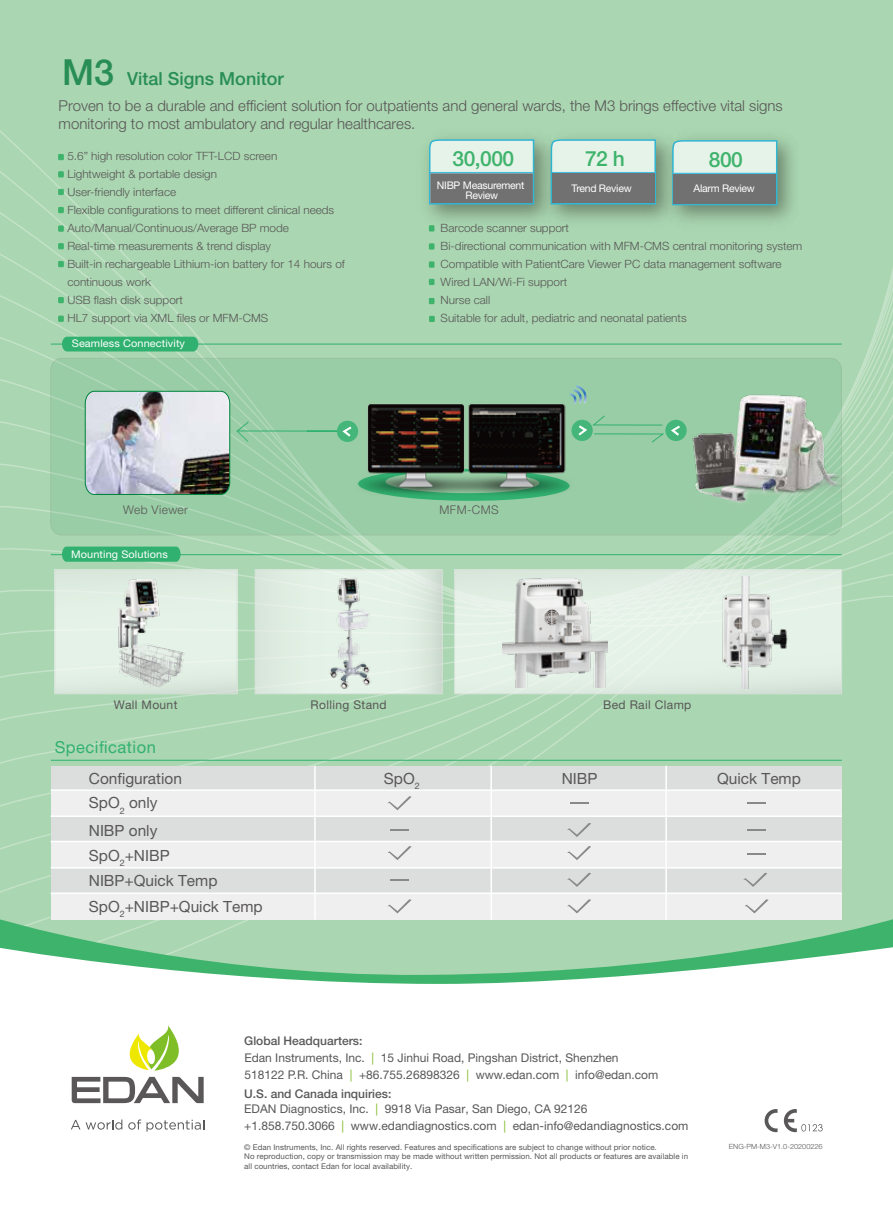
<style>
.page{position:relative;width:893px;height:1212px;background:#fff}
.page>*{position:absolute;margin:0;border:0;box-sizing:border-box;transform-origin:0 0}
.t1{font:500 21px "Helvetica Neue LT Pro";letter-spacing:-.025em;color:#3eb36c}
.t2{font:500 18px "Helvetica Neue LT Pro";color:#288e54}
.t3{font:16.5px "Helvetica Neue LT Pro";letter-spacing:.03em;color:#31b170}
.t4{font:15.45px/25px "Helvetica Neue LT Pro";color:#595757}
.t5{font:300 15px/18px "Helvetica Neue LT Pro";color:#595757}
.t6{font:12px/15.1px "Helvetica Neue LT Pro";color:#595757}
.t7{font:12px "Helvetica Neue LT Pro";letter-spacing:.03em;color:#595757}
.t8{font:500 12px "Helvetica Neue LT Pro";color:#595757}
.t9{font:300 12px "Helvetica Neue LT Pro";letter-spacing:.03em;color:#595757}
.t10{font:300 11.4px/18px "Helvetica Neue LT Pro";color:#595757}
.t11{font:10.5px "Helvetica Neue LT Pro";letter-spacing:-.025em;color:#fff}
.t12{font:10.5px "Helvetica Neue LT Pro";letter-spacing:.01em;color:#fff;scale:1.04 1}
.t13{font:7.8px/9.4px "Helvetica Neue LT Pro";letter-spacing:.005em;color:#595757}
.t14{font:300 7.2px "Helvetica Neue LT Pro";color:#595757}
.s1{font-size:36px}
.s2{color:#80bb27}
.s3{font-weight:500}
</style>
<div class="page">
<div style="left:0;top:0;width:893px;height:51px;background:#aad6b1"></div>
<div style="left:0;top:51px;width:893px;height:864px;background:#aad6b1"></div>
<svg style="left:765px;top:1109px;width:12px;height:23px"></svg>
<svg style="left:784px;top:1109px;width:39px;height:23px"></svg>
<svg style="left:429px;top:244px;width:5px;height:5px"></svg>
<svg style="left:429px;top:262px;width:5px;height:5px"></svg>
<svg style="left:429px;top:279px;width:5px;height:6px"></svg>
<svg style="left:429px;top:298px;width:5px;height:6px"></svg>
<svg style="left:429px;top:316px;width:5px;height:6px"></svg>
<svg style="left:59px;top:261px;width:4px;height:6px"></svg>
<svg style="left:59px;top:154px;width:4px;height:6px"></svg>
<svg style="left:59px;top:172px;width:4px;height:5px"></svg>
<svg style="left:59px;top:189px;width:4px;height:6px"></svg>
<svg style="left:59px;top:207px;width:4px;height:6px"></svg>
<svg style="left:59px;top:226px;width:4px;height:5px"></svg>
<svg style="left:59px;top:244px;width:4px;height:5px"></svg>
<svg style="left:59px;top:297px;width:4px;height:6px"></svg>
<svg style="left:59px;top:316px;width:4px;height:5px"></svg>
<hr style="left:51px;top:760px;width:791px;height:1px;background:#31b170">
<div style="left:51px;top:766px;width:790px;height:153px;background:#efefef"></div>
<div style="left:51px;top:766px;width:790px;height:25px;background:#dcdddd"></div>
<hr style="left:51px;top:789px;width:790px;height:2px;background:#fff">
<hr style="left:51px;top:815px;width:790px;height:2px;background:#fff">
<svg style="left:388px;top:796px;width:24px;height:14px"></svg>
<svg style="left:388px;top:846px;width:24px;height:14px"></svg>
<svg style="left:570px;top:802px;width:18px;height:2px"></svg>
<svg style="left:747px;top:802px;width:19px;height:2px"></svg>
<div style="left:51px;top:817px;width:790px;height:24px;background:#dcdddd"></div>
<div style="left:51px;top:868px;width:790px;height:25px;background:#dcdddd"></div>
<svg style="left:567px;top:873px;width:24px;height:14px"></svg>
<svg style="left:743px;top:873px;width:24px;height:14px"></svg>
<svg style="left:567px;top:899px;width:24px;height:14px"></svg>
<svg style="left:388px;top:899px;width:24px;height:14px"></svg>
<svg style="left:745px;top:899px;width:24px;height:14px"></svg>
<hr style="left:51px;top:841px;width:790px;height:1px;background:#fff">
<hr style="left:51px;top:892px;width:790px;height:2px;background:#fff">
<hr style="left:51px;top:867px;width:790px;height:1px;background:#fff">
<hr style="left:314px;top:766px;width:2px;height:153px;background:#fff">
<hr style="left:490px;top:766px;width:2px;height:153px;background:#fff">
<hr style="left:665px;top:766px;width:2px;height:154px;background:#fff">
<svg style="left:747px;top:829px;width:19px;height:2px"></svg>
<svg style="left:747px;top:853px;width:19px;height:2px"></svg>
<svg style="left:390px;top:879px;width:19px;height:2px"></svg>
<svg style="left:567px;top:823px;width:24px;height:14px"></svg>
<svg style="left:567px;top:846px;width:24px;height:14px"></svg>
<svg style="left:390px;top:829px;width:19px;height:2px"></svg>
<hr style="left:51px;top:554px;width:791px;height:1px;background:#31b170">
<div style="left:55px;top:570px;width:182px;height:124px;background:#e3f1e6"></div>
<div style="left:54px;top:569px;width:183px;height:125px;border:1px solid #e6e6e6"></div>
<div style="left:455px;top:570px;width:387px;height:124px;background:#e5f1e7"></div>
<div style="left:454px;top:569px;width:388px;height:125px;border:1px solid #e6e6e6"></div>
<div style="left:255px;top:570px;width:187px;height:124px;background:#dfede2"></div>
<div style="left:255px;top:569px;width:187px;height:125px;border:1px solid #e6e6e6"></div>
<img style="left:118px;top:579px;width:89px;height:108px">
<img style="left:307px;top:572px;width:84px;height:117px">
<img style="left:503px;top:560px;width:104px;height:127px">
<img style="left:714px;top:577px;width:76px;height:111px">
<svg style="left:62px;top:546px;width:119px;height:16px"></svg>
<hr style="left:51px;top:344px;width:791px;height:1px;background:#31b170">
<div style="left:62px;top:337px;width:136px;height:14px;background:#31b170"></div>
<img style="left:413px;top:123px;width:122px;height:111px">
<svg style="left:428px;top:139px;width:107px;height:66px"></svg>
<img style="left:535px;top:123px;width:150px;height:111px">
<svg style="left:550px;top:139px;width:106px;height:66px"></svg>
<hr style="left:552px;top:172px;width:102px;height:1px;background:#00a9e2">
<div style="left:552px;top:173px;width:102px;height:30px;background:#727171"></div>
<img style="left:656px;top:124px;width:150px;height:110px">
<svg style="left:671px;top:139px;width:107px;height:67px"></svg>
<hr style="left:674px;top:173px;width:102px;height:1px;background:#00a9e2">
<div style="left:674px;top:174px;width:102px;height:30px;background:#727171"></div>
<div style="left:50px;top:358px;width:792px;height:177px;background:#99cda5"></div>
<img style="left:689px;top:389px;width:170px;height:123px">
<svg style="left:85px;top:385px;width:602px;height:116px"></svg>
<img style="left:318px;top:392px;width:292px;height:109px">
<svg style="left:204px;top:915px;width:689px;height:69px;fill:#aad6b1"></svg>
<svg style="left:0;top:842px;width:204px;height:290px"></svg>
<h2 class="t2" style="left:62px;top:68px;width:223px"><span class="s1">M3</span> Vital Signs Monitor</h2>
<h3 class="t5" style="left:59px;top:96px;width:726px">Proven to be a durable and efficient solution for outpatients and general wards, the M3 brings effective vital signs monitoring to most ambulatory and regular healthcares.</h3>
<p class="t10" style="left:67px;top:147px;width:279px">5.6” high resolution color TFT-LCD screen<br>Lightweight &amp; portable design<br>User-friendly interface<br>Flexible configurations to meet different clinical needs Auto/Manual/Continuous/Average BP mode<br>Real-time measurements &amp; trend display<br>Built-in rechargeable Lithium-ion battery for 14 hours of continuous work<br>USB flash disk support<br>HL7 support via XML files or MFM-CMS</p>
<p class="t12" style="left:72px;top:337px;width:110px">Seamless Connectivity</p>
<h1 class="t1" style="left:453px;top:146px;width:63px">30,000</h1>
<p class="t11" style="left:437px;top:179px;width:89px">NIBP Measurement</p>
<p class="t11" style="left:465px;top:189px;width:34px">Review</p>
<h1 class="t1" style="left:585px;top:146px;width:41px">72 h</h1>
<p class="t11" style="left:572px;top:182px;width:62px">Trend Review</p>
<h1 class="t1" style="left:709px;top:147px;width:35px">800</h1>
<p class="t11" style="left:693px;top:182px;width:63px">Alarm Review</p>
<p class="t10" style="left:441px;top:219px;width:363px">Barcode scanner support<br>Bi-directional communication with MFM-CMS central monitoring system Compatible with PatientCare Viewer PC data management software Wired LAN/Wi-Fi support<br>Nurse call<br>Suitable for adult, pediatric and neonatal patients</p>
<p class="t9" style="left:123px;top:502px;width:66px">Web Viewer</p>
<p class="t9" style="left:440px;top:502px;width:61px">MFM-CMS</p>
<p class="t12" style="left:71px;top:547px;width:94px">Mounting Solutions</p>
<p class="t7" style="left:114px;top:697px;width:65px">Wall Mount</p>
<p class="t7" style="left:311px;top:697px;width:78px">Rolling Stand</p>
<h3 class="t3" style="left:55px;top:737px;width:103px">Specification</h3>
<p class="t7" style="left:603px;top:697px;width:90px">Bed Rail Clamp</p>
<h3 class="t4" style="left:89px;top:766px;width:95px">Configuration</h3>
<h3 class="t4" style="left:384px;top:766px;width:37px">SpO<sub>2</sub></h3>
<h3 class="t4" style="left:562px;top:766px;width:37px">NIBP</h3>
<h3 class="t4" style="left:89px;top:790px;width:70px">SpO<sub>2</sub> only</h3>
<h3 class="t4" style="left:89px;top:842px;width:82px">SpO<sub>2</sub>+NIBP</h3>
<h3 class="t4" style="left:89px;top:817px;width:70px">NIBP only</h3>
<h3 class="t4" style="left:89px;top:868px;width:175px">NIBP+Quick Temp<br>SpO<sub>2</sub>+NIBP+Quick Temp</h3>
<h3 class="t4" style="left:717px;top:765px;width:85px">Quick Temp</h3>
<p class="t8" style="left:244px;top:1033px;width:120px">Global Headquarters:</p>
<p class="t6" style="left:244px;top:1067px;width:415px">518122 P.R. China <span class="s2">|</span> +86.755.26898326 <span class="s2">|</span> www.edan.com <span class="s2">|</span> info@edan.com</p>
<p class="t6" style="left:244px;top:1050px;width:376px">Edan Instruments, Inc. <span class="s2">|</span> 15 Jinhui Road, Pingshan District, Shenzhen</p>
<p class="t6" style="left:244px;top:1086px;width:345px"><span class="s3">U.S. and Canada inquiries:<br></span>EDAN Diagnostics, Inc. <span class="s2">|</span> 9918 Via Pasar, San Diego, CA 92126</p>
<p class="t6" style="left:244px;top:1117px;width:446px">+1.858.750.3066 <span class="s2">|</span> www.edandiagnostics.com <span class="s2">|</span> edan-info@edandiagnostics.com</p>
<p class="t13" style="left:244px;top:1142px;width:445px">© Edan Instruments, Inc. All rights reserved. Features and specifications are subject to change without prior notice.<br>No reproduction, copy or transmission may be made without written permission. Not all products or features are available in all countries, contact Edan for local availability.</p>
<p class="t14" style="left:729px;top:1142px;width:95px">ENG-PM-M3-V1.0-20200226</p>
</div>
